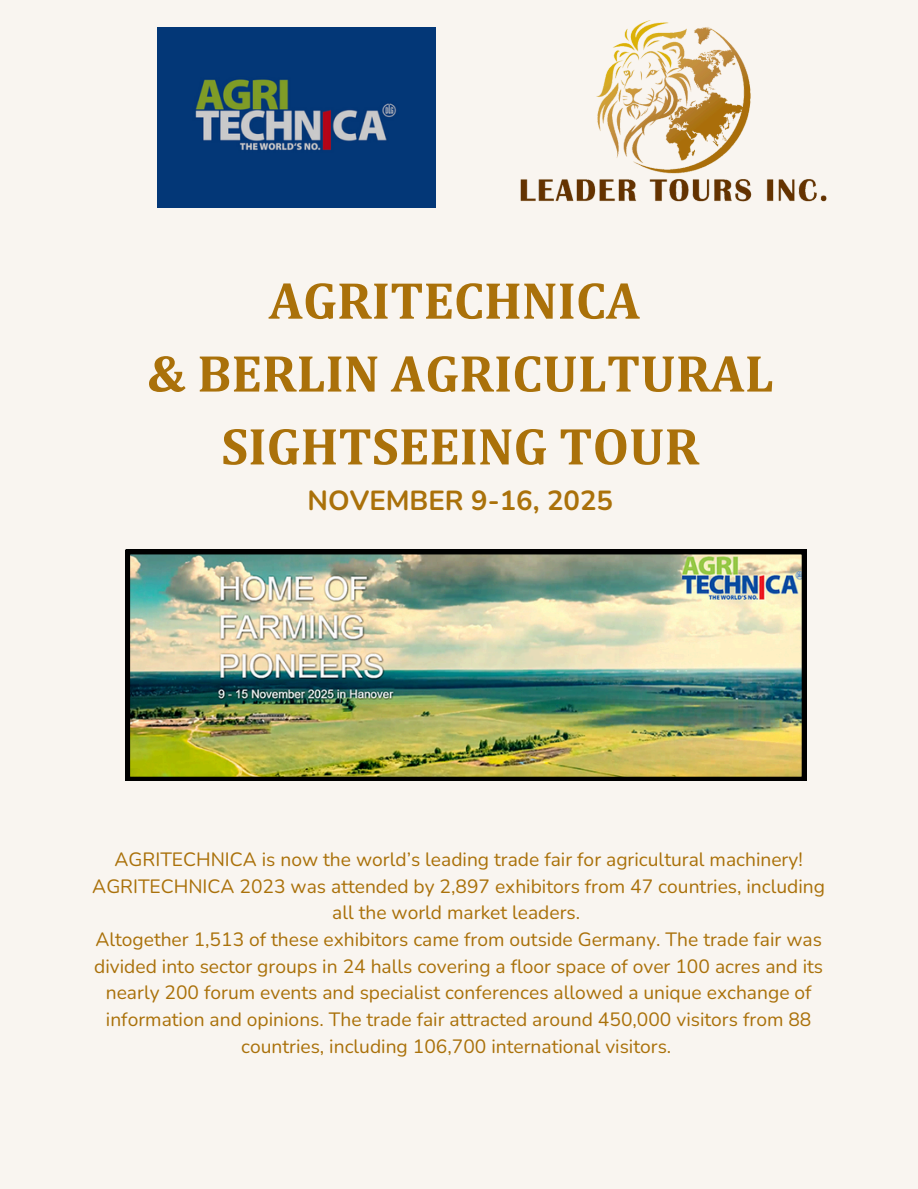
<style>
.page{position:relative;width:918px;height:1189px;background:#fff}
.page>*{position:absolute;margin:0;border:0;box-sizing:border-box;transform-origin:0 0}
.t1{font:700 52.5px/72.9px "Cambria";color:#aa710a;text-align:center}
.t2{font:700 27.45px "Nunito";color:#aa710a}
.t3{font:19.2px/26.7px "Nunito";color:#aa710a;text-align:center}
</style>
<div class="page">
<div style="left:0;top:0;width:918px;height:1188px;background:#f9f5f0"></div>
<img style="left:521px;top:21px;width:306px;height:181px">
<img style="left:157px;top:27px;width:278px;height:180px">
<img style="left:126px;top:549px;width:680px;height:231px">
<h1 class="t1" style="left:147px;top:263px;width:628px">AGRITECHNICA<br>&amp; BERLIN AGRICULTURAL<br>SIGHTSEEING TOUR</h1>
<h2 class="t2" style="left:308px;top:482px;width:307px">NOVEMBER 9-16, 2025</h2>
<p class="t3" style="left:115px;top:846px;width:690px">AGRITECHNICA is now the world’s leading trade fair for agricultural machinery!</p>
<p class="t3" style="left:92px;top:872px;width:734px">AGRITECHNICA 2023 was attended by 2,897 exhibitors from 47 countries, including all the world market leaders.</p>
<p class="t3" style="left:94px;top:926px;width:730px">Altogether 1,513 of these exhibitors came from outside Germany. The trade fair was divided into sector groups in 24 halls covering a floor space of over 100 acres and its nearly 200 forum events and specialist conferences allowed a unique exchange of information and opinions. The trade fair attracted around 450,000 visitors from 88 countries, including 106,700 international visitors.</p>
</div>
